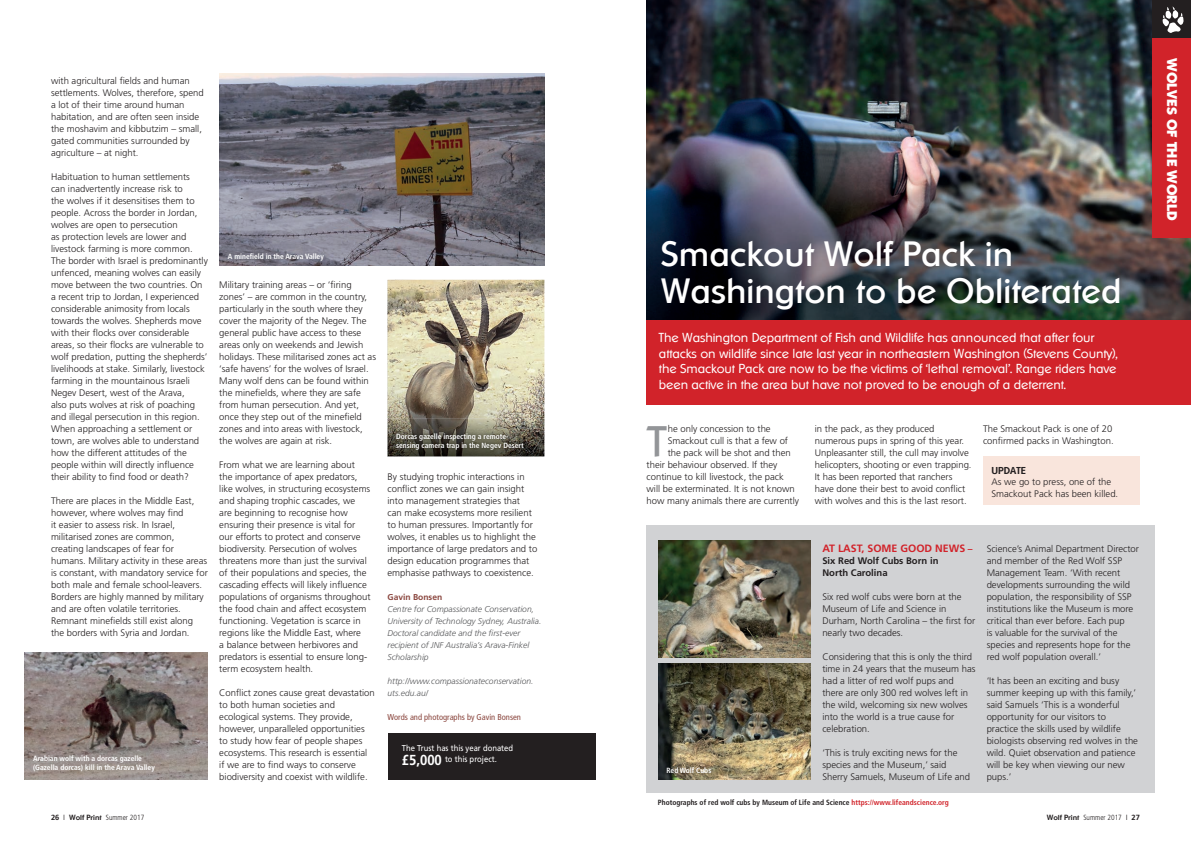
<style>
.page{position:relative;width:1191px;height:842px;background:#fff}
.page>*{position:absolute;margin:0;border:0;box-sizing:border-box;transform-origin:0 0}
.t1{font:44.4px "Kabob";color:#939598}
.t2{font:35px/37px "Sharnay";color:#fff}
.t3{font:800 14px "Sharnay";color:#fff}
.t4{font:300 13px/15.6px "Sharnay";letter-spacing:-.01em;color:#fff}
.t5{font:700 10.6px "Frutiger";color:#d1232a}
.t6{font:700 10px "Sharnay";color:#231f20}
.t7{font:300 9.5px/12px "Frutiger";color:#231f20}
.t8{font:700 9.5px/12px "Frutiger";color:#231f20}
.t9{font:italic 300 8.5px/12px "Frutiger";color:#57585a}
.t10{font:8.5px/11px "Frutiger";color:#fff;scale:.9 1}
.t11{font:condensed 8.5px "Frutiger";color:#8a463e}
.t12{font:700 condensed 7.5px/9px "Frutiger";color:#fff}
.t13{font:700 condensed 7.5px "Frutiger";color:#231f20}
.t14{font:300 condensed 7.5px "Frutiger";color:#231f20}
.s1{font-weight:700;font-style:normal;color:#8a463e}
.s2{font-weight:700;font-size:14.5px}
.s3{font-weight:700;font-stretch:normal}
.s4{font-family:"Sharnay";font-weight:400;font-stretch:normal}
.s5{font-family:"Sharnay";font-weight:700;font-stretch:normal}
.s6{font-size:9.5px}
.s7{color:#d1232a}
</style>
<div class="page">
<img style="left:646px;top:0;width:545px;height:321px">
<div style="left:1152px;top:0;width:39px;height:38px;background:#231f20"></div>
<svg style="left:1162px;top:6px;width:21px;height:27px"></svg>
<div style="left:1152px;top:38px;width:39px;height:200px;background:#d1232a"></div>
<div style="left:646px;top:321px;width:545px;height:84px;background:#d1232a"></div>
<div style="left:646px;top:526px;width:509px;height:267px;background:#d1d2d4"></div>
<img style="left:658px;top:540px;width:152px;height:117px">
<img style="left:658px;top:663px;width:152px;height:116px">
<div style="left:983px;top:456px;width:157px;height:49px;background:#f9e5dc"></div>
<img style="left:387px;top:280px;width:157px;height:138px">
<img style="left:387px;top:418px;width:157px;height:38px">
<img style="left:219px;top:74px;width:325px;height:192px">
<img style="left:25px;top:652px;width:183px;height:127px">
<img style="left:393px;top:430px;width:133px;height:23px">
<div style="left:387px;top:733px;width:208px;height:46px;background:#231f20"></div>
<p class="t7" style="left:51px;top:75px;width:154px">with agricultural fields and human settlements. Wolves, therefore, spend a lot of their time around human habitation, and are often seen inside the moshavim and kibbutzim – small, gated communities surrounded by agriculture – at night.</p>
<p class="t7" style="left:51px;top:171px;width:158px">Habituation to human settlements<br>can inadvertently increase risk to<br>the wolves if it desensitises them to people. Across the border in Jordan, wolves are open to persecution<br>as protection levels are lower and livestock farming is more common.<br>The border with Israel is predominantly unfenced, meaning wolves can easily move between the two countries. On a recent trip to Jordan, I experienced considerable animosity from locals towards the wolves. Shepherds move with their flocks over considerable areas, so their flocks are vulnerable to wolf predation, putting the shepherds’ livelihoods at stake. Similarly, livestock farming in the mountainous Israeli Negev Desert, west of the Arava,<br>also puts wolves at risk of poaching and illegal persecution in this region.<br>When approaching a settlement or town, are wolves able to understand how the different attitudes of the people within will directly influence their ability to find food or death?</p>
<p class="t7" style="left:51px;top:495px;width:158px">There are places in the Middle East, however, where wolves may find<br>it easier to assess risk. In Israel, militarised zones are common, creating landscapes of fear for humans. Military activity in these areas is constant, with mandatory service for both male and female school-leavers.<br>Borders are highly manned by military and are often volatile territories.<br>Remnant minefields still exist along the borders with Syria and Jordan.</p>
<p class="t12" style="left:228px;top:252px;width:98px">A minefield in the Arava Valley</p>
<p class="t7" style="left:219px;top:279px;width:158px">Military training areas – or ‘firing zones’ – are common in the country, particularly in the south where they cover the majority of the Negev. The general public have access to these areas only on weekends and Jewish holidays. These militarised zones act as ‘safe havens’ for the wolves of Israel.<br>Many wolf dens can be found within the minefields, where they are safe from human persecution. And yet, once they step out of the minefield zones and into areas with livestock, the wolves are again at risk.</p>
<p class="t7" style="left:219px;top:459px;width:153px">From what we are learning about<br>the importance of apex predators, like wolves, in structuring ecosystems and shaping trophic cascades, we<br>are beginning to recognise how ensuring their presence is vital for our efforts to protect and conserve biodiversity. Persecution of wolves threatens more than just the survival of their populations and species, the cascading effects will likely influence populations of organisms throughout the food chain and affect ecosystem functioning. Vegetation is scarce in regions like the Middle East, where<br>a balance between herbivores and predators is essential to ensure long&shy;term ecosystem health.</p>
<p class="t7" style="left:219px;top:687px;width:157px">Conflict zones cause great devastation to both human societies and ecological systems. They provide, however, unparalleled opportunities to study how fear of people shapes ecosystems. This research is essential if we are to find ways to conserve biodiversity and coexist with wildlife.</p>
<p class="t12" style="left:396px;top:432px;width:129px">Dorcas gazelle inspecting a remote&shy;sensing camera trap in the Negev Desert</p>
<p class="t7" style="left:387px;top:471px;width:151px">By studying trophic interactions in conflict zones we can gain insight into management strategies that<br>can make ecosystems more resilient to human pressures. Importantly for wolves, it enables us to highlight the importance of large predators and to design education programmes that emphasise pathways to coexistence.</p>
<p class="t9" style="left:387px;top:591px;width:155px"><span class="s1">Gavin Bonsen<br></span>Centre for Compassionate Conservation,<br>University of Technology Sydney, Australia.<br>Doctoral candidate and the first-ever recipient of JNF Australia’s Arava-Finkel<br>Scholarship</p>
<p class="t9" style="left:387px;top:675px;width:147px">http://www.compassionateconservation. uts.edu.au/</p>
<p class="t11" style="left:387px;top:712px;width:135px">Words and photographs by Gavin Bonsen</p>
<p class="t12" style="left:33px;top:753px;width:123px">Arabian wolf with a dorcas gazelle (Gazella dorcas) kill in the Arava Valley</p>
<p class="t10" style="left:402px;top:743px;width:125px">The Trust has this year donated <span class="s2">£5,000</span> to this project.</p>
<p class="t14" style="left:51px;top:814px;width:95px"><span class="s3">26</span> <span class="s4">|</span> <span class="s5">Wolf Print</span> Summer 2017</p>
<p class="t2" style="left:660px;top:235px;width:462px">Smackout Wolf Pack in<br>Washington to be Obliterated</p>
<p class="t4" style="left:659px;top:330px;width:460px">The Washington Department of Fish and Wildlife has announced that after four attacks on wildlife since late last year in northeastern Washington (Stevens County), the Smackout Pack are now to be the victims of ‘lethal removal’. Range riders have been active in the area but have not proved to be enough of a deterrent.</p>
<p class="t1" style="left:646px;top:415px;width:23px">T</p>
<p class="t7" style="left:668px;top:423px;width:104px">he only concession to the</p>
<p class="t7" style="left:814px;top:423px;width:158px">in the pack, as they produced numerous pups in spring of this year.<br>Unpleasanter still, the cull may involve helicopters, shooting or even trapping.<br>It has been reported that ranchers have done their best to avoid conflict with wolves and this is the last resort.</p>
<p class="t7" style="left:983px;top:423px;width:132px">The Smackout Pack is one of 20 confirmed packs in Washington.</p>
<p class="t7" style="left:668px;top:435px;width:122px">Smackout cull is that a few of</p>
<p class="t7" style="left:668px;top:447px;width:124px">the pack will be shot and then</p>
<p class="t7" style="left:646px;top:459px;width:132px">their behaviour observed. If they</p>
<p class="t7" style="left:646px;top:471px;width:139px">continue to kill livestock, the pack</p>
<p class="t7" style="left:646px;top:483px;width:150px">will be exterminated. It is not known</p>
<p class="t7" style="left:646px;top:495px;width:154px">how many animals there are currently</p>
<p class="t6" style="left:991px;top:465px;width:36px">UPDATE</p>
<p class="t7" style="left:991px;top:476px;width:128px;line-height:11.4px">As we go to press, one of the<br>Smackout Pack has been killed.</p>
<p class="t5" style="left:822px;top:542px;width:152px">AT LAST, SOME GOOD NEWS <span class="s6">–</span></p>
<p class="t8" style="left:822px;top:555px;width:118px">Six Red Wolf Cubs Born in<br>North Carolina</p>
<p class="t7" style="left:822px;top:591px;width:154px">Six red wolf cubs were born at the<br>Museum of Life and Science in<br>Durham, North Carolina – the first for nearly two decades.</p>
<p class="t7" style="left:822px;top:651px;width:155px">Considering that this is only the third time in 24 years that the museum has had a litter of red wolf pups and there are only 300 red wolves left in the wild, welcoming six new wolves into the world is a true cause for celebration.</p>
<p class="t7" style="left:822px;top:747px;width:149px">‘This is truly exciting news for the species and the Museum,’ said<br>Sherry Samuels, Museum of Life and</p>
<p class="t12" style="left:666px;top:766px;width:46px">Red Wolf Cubs</p>
<p class="t13" style="left:658px;top:798px;width:292px">Photographs of red wolf cubs by Museum of Life and Science <span class="s7">https://www.lifeandscience.org</span></p>
<p class="t7" style="left:986px;top:543px;width:154px">Science’s Animal Department Director and member of the Red Wolf SSP Management Team. ‘With recent developments surrounding the wild population, the responsibility of SSP institutions like the Museum is more critical than ever before. Each pup<br>is valuable for the survival of the species and represents hope for the red wolf population overall.’</p>
<p class="t7" style="left:986px;top:675px;width:153px">‘It has been an exciting and busy summer keeping up with this family,’ said Samuels ‘This is a wonderful opportunity for our visitors to practice the skills used by wildlife biologists observing red wolves in the wild. Quiet observation and patience will be key when viewing our new pups.’</p>
<p class="t14" style="left:1046px;top:814px;width:95px"><span class="s5">Wolf Print</span> Summer 2017 <span class="s4">|</span> <span class="s3">27</span></p>
<p class="t3" style="left:1180px;top:58px;width:164px;rotate:90deg">WOLVES OF THE WORLD</p>
</div>
